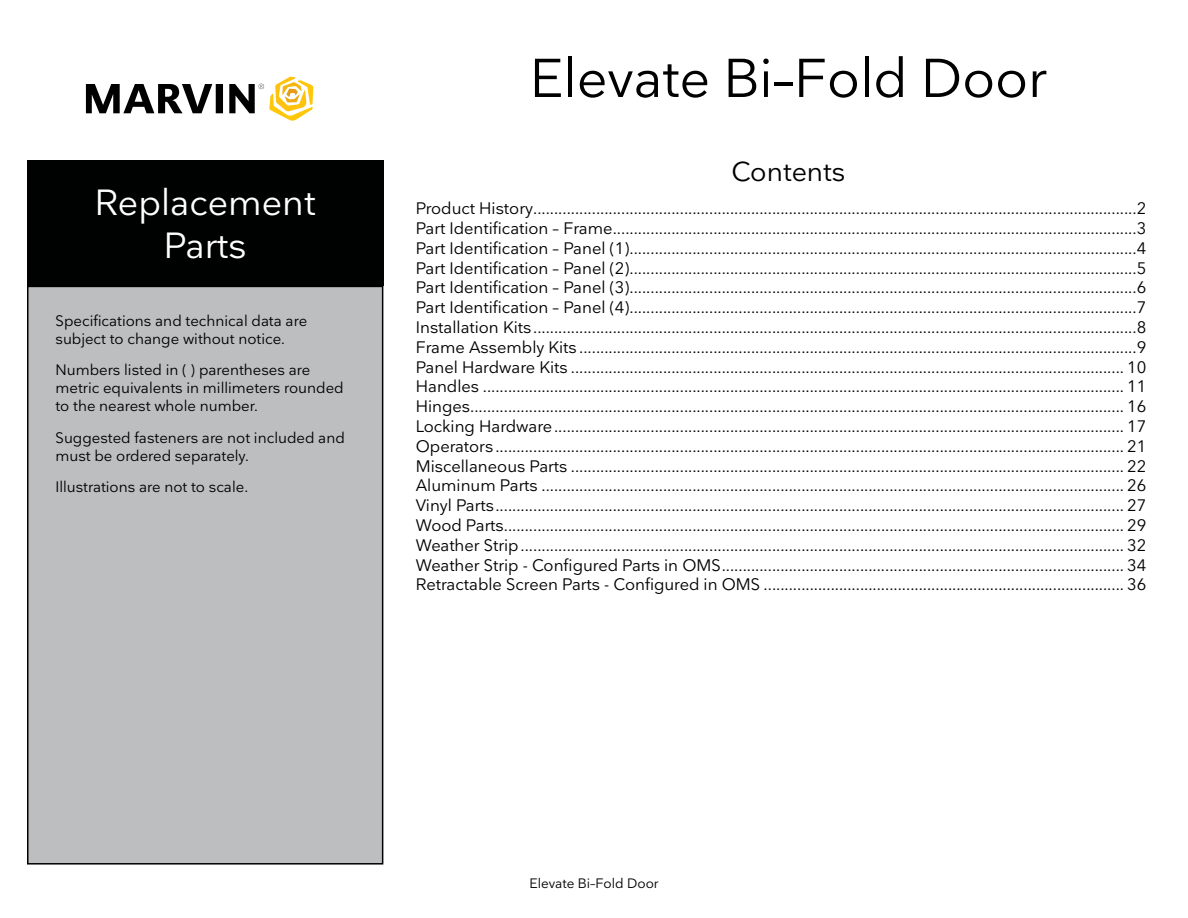
<style>
.page{position:relative;width:1188px;height:918px;background:#fff}
.page>*{position:absolute;margin:0;border:0;box-sizing:border-box;transform-origin:0 0}
.t1{font:54px "Nationale";color:#000}
.t2{font:36px/43.2px "Nationale";color:#fff;text-align:center}
.t3{font:27px "Nationale";color:#000101}
.t4{font:16.5px/19.8px "Nationale";color:#000101;text-align:justify}
.t5{font:15px/18px "Nationale";color:#000101}
.t6{font:13.5px "Nationale";color:#000101}
</style>
<div class="page">
<div style="left:27px;top:160px;width:356px;height:126px;background:#000101"></div>
<svg style="left:86px;top:77px;width:227px;height:44px"></svg>
<div style="left:28px;top:286px;width:355px;height:578px;background:#bcbec0"></div>
<div style="left:27px;top:286px;width:356px;height:579px;border:2px solid #000"></div>
<h2 class="t2" style="left:95px;top:180px;width:222px">Replacement<br>Parts</h2>
<p class="t5" style="left:56px;top:311px;width:253px">Specifications and technical data are subject to change without notice.</p>
<p class="t5" style="left:56px;top:360px;width:290px">Numbers listed in ( ) parentheses are metric equivalents in millimeters rounded to the nearest whole number.</p>
<p class="t5" style="left:56px;top:428px;width:291px">Suggested fasteners are not included and must be ordered separately.</p>
<p class="t5" style="left:56px;top:477px;width:194px">Illustrations are not to scale.</p>
<h1 class="t1" style="left:530px;top:44px;width:518px">Elevate Bi–Fold Door</h1>
<h3 class="t3" style="left:731px;top:154px;width:116px">Contents</h3>
<p class="t4" style="left:416px;top:198px;width:732px">Product History................................................................................................................................................2<br>Part Identification – Frame.............................................................................................................................3<br>Part Identification – Panel (1).........................................................................................................................4<br>Part Identification – Panel (2).........................................................................................................................5<br>Part Identification – Panel (3).........................................................................................................................6<br>Part Identification – Panel (4).........................................................................................................................7<br>Installation Kits................................................................................................................................................8<br>Frame Assembly Kits .....................................................................................................................................9<br>Panel Hardware Kits .................................................................................................................................... 10<br>Handles ......................................................................................................................................................... 11<br>Hinges............................................................................................................................................................ 16<br>Locking Hardware........................................................................................................................................ 17<br>Operators ...................................................................................................................................................... 21<br>Miscellaneous Parts .................................................................................................................................... 22<br>Aluminum Parts ........................................................................................................................................... 26<br>Vinyl Parts...................................................................................................................................................... 27<br>Wood Parts.................................................................................................................................................... 29<br>Weather Strip................................................................................................................................................ 32<br>Weather Strip - Configured Parts in OMS................................................................................................ 34<br>Retractable Screen Parts - Configured in OMS ...................................................................................... 36</p>
<p class="t6" style="left:529px;top:874px;width:131px">Elevate Bi–Fold Door</p>
</div>
